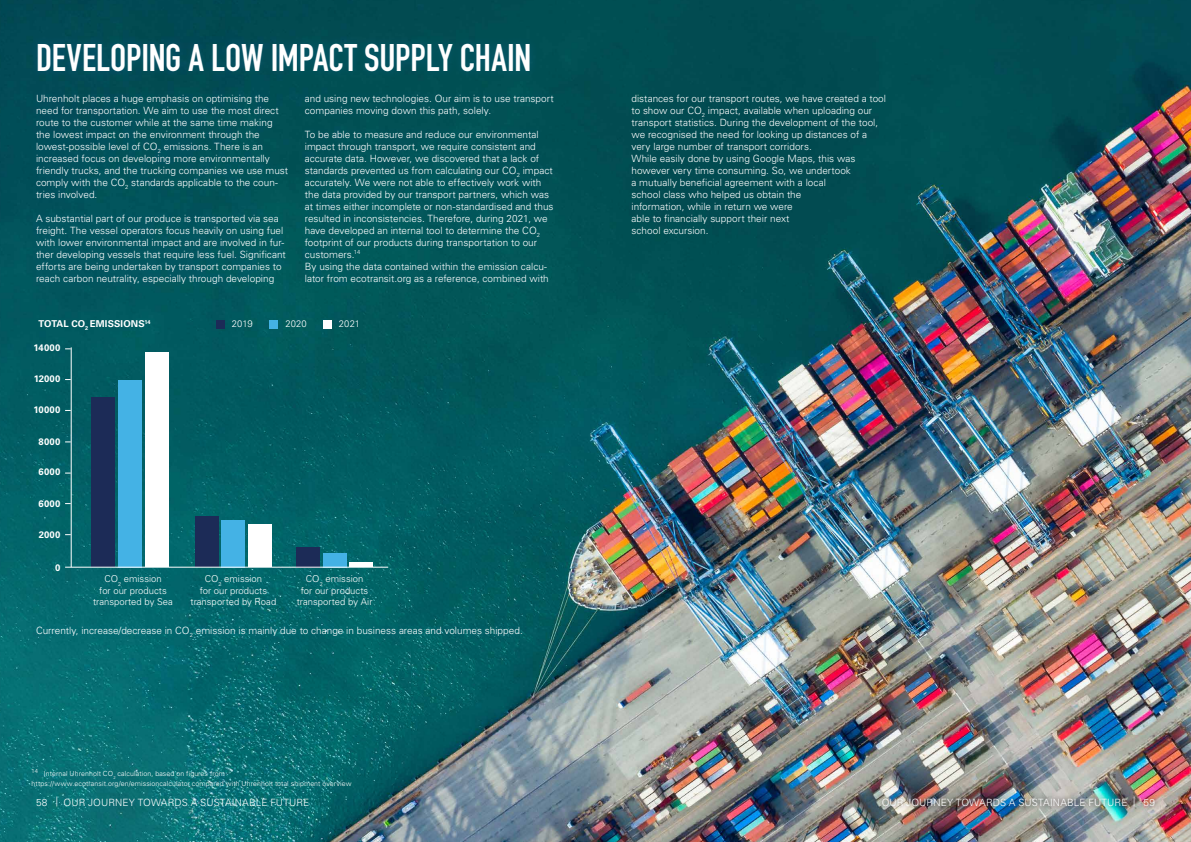
<style>
.page{position:relative;width:1191px;height:842px;background:#fff}
.page>*{position:absolute;margin:0;border:0;box-sizing:border-box;transform-origin:0 0}
.t1{font:700 37.9px "DIN Condensed";letter-spacing:-.005em;color:#fff}
.t2{font:300 10px/12px "Univers LT Std";color:#fff}
.t3{font:300 9.4px/11.3px "Univers LT Std";letter-spacing:.005em;color:#fff;text-align:center}
.t4{font:700 9.4px "Univers LT Std";letter-spacing:.02em;color:#fff}
.t5{font:300 7px/10px "Univers LT Std";letter-spacing:.015em;color:#fff}
.t6{font:300 5.8px "Univers LT Std";color:#fff}
</style>
<div class="page">
<img style="left:0;top:0;width:1191px;height:842px">
<div style="left:28px;top:34px;width:511px;height:46px;background:#034f5a"></div>
<div style="left:27px;top:85px;width:534px;height:207px;background:#02555b"></div>
<div style="left:27px;top:617px;width:502px;height:28px;background:#1c75bc;opacity:.3"></div>
<div style="left:91px;top:397px;width:23px;height:170px;background:#1c2b57"></div>
<div style="left:118px;top:380px;width:23px;height:187px;background:#44b2e5"></div>
<div style="left:145px;top:352px;width:23px;height:215px;background:#fff"></div>
<div style="left:195px;top:517px;width:23px;height:50px;background:#1c2b57"></div>
<div style="left:222px;top:520px;width:23px;height:47px;background:#44b2e5"></div>
<div style="left:248px;top:524px;width:23px;height:43px;background:#fff"></div>
<div style="left:297px;top:547px;width:23px;height:20px;background:#1c2b57"></div>
<div style="left:323px;top:553px;width:23px;height:14px;background:#44b2e5"></div>
<div style="left:349px;top:562px;width:23px;height:5px;background:#fff"></div>
<div style="left:216px;top:320px;width:8px;height:8px;background:#1c2b57"></div>
<div style="left:270px;top:320px;width:8px;height:8px;background:#44b2e5"></div>
<div style="left:323px;top:320px;width:8px;height:8px;background:#fff"></div>
<hr style="left:71px;top:347px;width:1px;height:220px;background:#fff">
<hr style="left:65px;top:567px;width:323px;height:1px;background:#fff">
<img style="left:876px;top:791px;width:284px;height:21px">
<h1 class="t1" style="left:36px;top:32px;width:497px">DEVELOPING A LOW IMPACT SUPPLY CHAIN</h1>
<p class="t2" style="left:36px;top:92px;width:254px">Uhrenholt places a huge emphasis on optimising the need for transportation. We aim to use the most direct route to the customer while at the same time making the lowest impact on the environment through the lowest-possible level of CO<sub>2</sub> emissions. There is an increased focus on developing more environmentally friendly trucks, and the trucking companies we use must comply with the CO<sub>2</sub> standards applicable to the coun&shy;tries involved.</p>
<p class="t2" style="left:36px;top:212px;width:251px">A substantial part of our produce is transported via sea freight. The vessel operators focus heavily on using fuel with lower environmental impact and are involved in fur&shy;ther developing vessels that require less fuel. Significant efforts are being undertaken by transport companies to reach carbon neutrality, especially through developing</p>
<p class="t2" style="left:305px;top:92px;width:250px">and using new technologies. Our aim is to use transport companies moving down this path, solely.</p>
<p class="t2" style="left:305px;top:128px;width:250px">To be able to measure and reduce our environmental impact through transport, we require consistent and accurate data. However, we discovered that a lack of standards prevented us from calculating our CO<sub>2</sub> impact accurately. We were not able to effectively work with the data provided by our transport partners, which was at times either incomplete or non-standardised and thus resulted in inconsistencies. Therefore, during 2021, we have developed an internal tool to determine the CO<sub>2 </sub>footprint of our products during transportation to our customers.<sup>14<br></sup>By using the data contained within the emission calcu&shy;lator from ecotransit.org as a reference, combined with</p>
<p class="t4" style="left:38px;top:318px;width:114px">TOTAL CO<sub>2</sub> EMISSIONS<sup>14</sup></p>
<p class="t4" style="left:34px;top:342px;width:28px">14000</p>
<p class="t4" style="left:34px;top:373px;width:28px">12000</p>
<p class="t4" style="left:34px;top:405px;width:28px">10000</p>
<p class="t4" style="left:39px;top:436px;width:23px">8000</p>
<p class="t4" style="left:39px;top:466px;width:23px">6000</p>
<p class="t4" style="left:39px;top:498px;width:23px">6000</p>
<p class="t4" style="left:39px;top:529px;width:23px">2000</p>
<p class="t4" style="left:55px;top:562px;width:7px">0</p>
<p class="t3" style="left:232px;top:318px;width:22px">2019</p>
<p class="t3" style="left:285px;top:318px;width:23px">2020</p>
<p class="t3" style="left:339px;top:318px;width:23px">2021</p>
<p class="t3" style="left:93px;top:573px;width:81px">CO<sub>2</sub> emission<br>for our products transported by Sea</p>
<p class="t3" style="left:191px;top:573px;width:87px">CO<sub>2</sub> emission<br>for our products transported by Road</p>
<p class="t3" style="left:297px;top:573px;width:77px">CO<sub>2</sub> emission<br>for our products transported by Air</p>
<p class="t2" style="left:36px;top:624px;width:488px">Currently, increase/decrease in CO<sub>2</sub> emission is mainly due to change in business areas and volumes shipped.</p>
<p class="t6" style="left:32px;top:767px;width:8px">14</p>
<p class="t5" style="left:32px;top:769px;width:321px;text-indent:12px">Internal Uhrenholt CO<sub>2</sub> calculation, based on figures from https://www.ecotransit.org/en/emissioncalculator compared with Uhrenholt total shipment overview</p>
<p class="t2" style="left:36px;top:796px;width:275px">58 | OUR JOURNEY TOWARDS A SUSTAINABLE FUTURE</p>
<p class="t2" style="left:64px;top:796px;width:274px">UH ENHOLT CORPORATE SUSTAINABILITY REPORT 2021</p>
<p class="t2" style="left:631px;top:92px;width:256px">distances for our transport routes, we have created a tool to show our CO<sub>2</sub> impact, available when uploading our transport statistics. During the development of the tool, we recognised the need for looking up distances of a very large number of transport corridors.<br>While easily done by using Google Maps, this was however very time consuming. So, we undertook<br>a mutually beneficial agreement with a local<br>school class who helped us obtain the<br>information, while in return we were<br>able to financially support their next<br>school excursion.</p>
<p class="t2" style="left:881px;top:796px;width:275px">OUR JOURNEY TOWARDS A SUSTAINABLE FUTURE | 59</p>
<p class="t2" style="left:854px;top:796px;width:274px">UHRENHOLT CORPORATE SUSTAINABILITY REPORT 2021</p>
</div>
